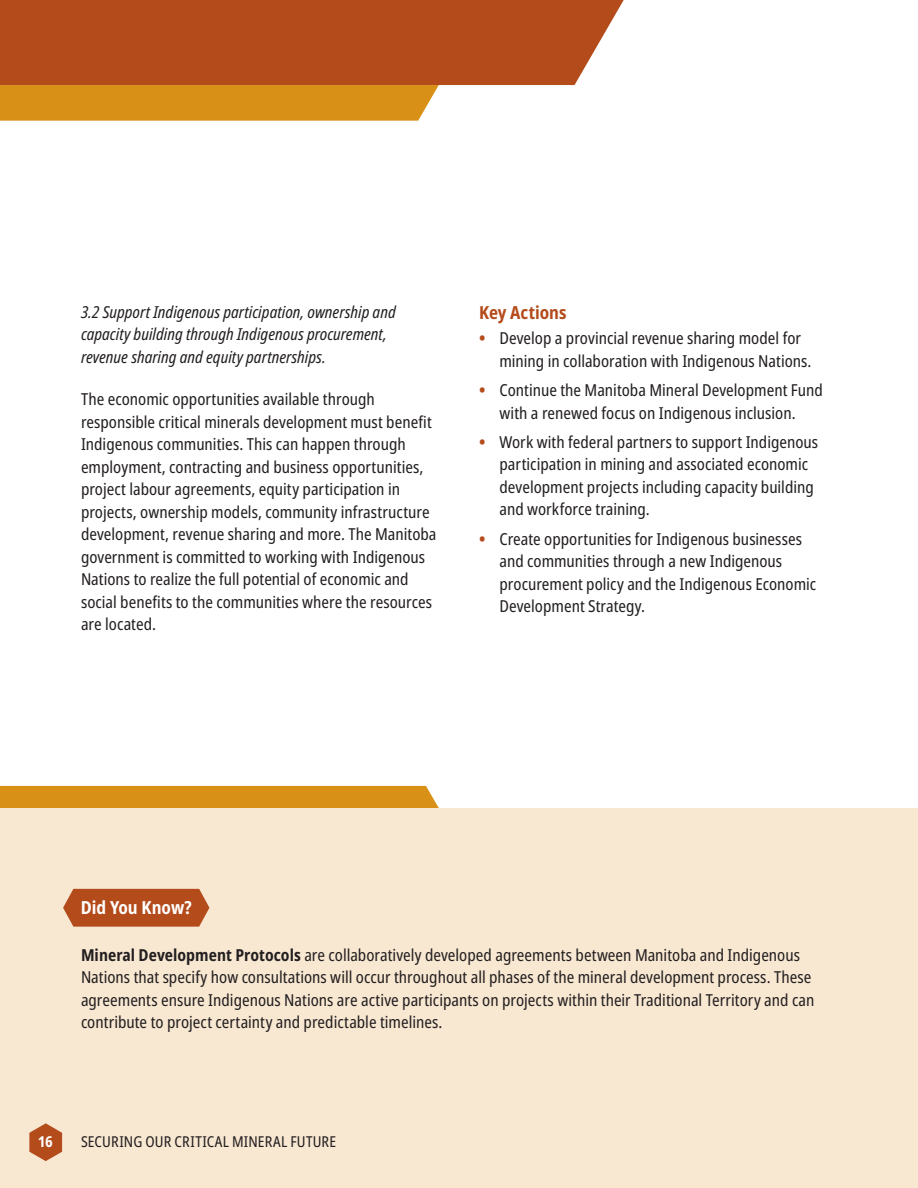
<style>
.page{position:relative;width:918px;height:1188px;background:#fff}
.page>*{position:absolute;margin:0;border:0;box-sizing:border-box;transform-origin:0 0}
.H3_-_white{font:700 condensed 18px "Noto Sans";color:#fff}
.H3{font:700 condensed 18px "Noto Sans";color:#b44b1b}
.Body{font:condensed 16.5px/22.5px "Noto Sans";color:#231f20}
.Bullets{font:condensed 16.5px/22.5px "Noto Sans";color:#231f20}
.Body-2{font:italic condensed 16.5px/22.5px "Noto Sans";color:#231f20}
.t1{font:condensed 15px "Noto Sans";letter-spacing:.01em;color:#231f20}
.t2{font:700 condensed 15px "Noto Sans";color:#fff}
.s1{font-weight:700;color:#b44b1b}
.s2{font-weight:700}
</style>
<div class="page">
<div style="left:0;top:808px;width:918px;height:380px;background:#f8e8d2"></div>
<div style="left:0;top:0;width:624px;height:85px;background:#b44b1b"></div>
<div style="left:0;top:786px;width:439px;height:22px;background:#d89016"></div>
<svg style="left:0;top:85px;width:439px;height:36px;background:#d9931e"></svg>
<svg style="left:29px;top:1123px;width:33px;height:38px"></svg>
<svg style="left:63px;top:889px;width:146px;height:38px;background:#b95729"></svg>
<p class="Body-2" style="left:81px;top:301px;width:316px">3.2 Support Indigenous participation, ownership and capacity building through Indigenous procurement, revenue sharing and equity partnerships.</p>
<p class="Body" style="left:81px;top:389px;width:357px">The economic opportunities available through responsible critical minerals development must benefit Indigenous communities. This can happen through employment, contracting and business opportunities, project labour agreements, equity participation in projects, ownership models, community infrastructure development, revenue sharing and more. The Manitoba government is committed to working with Indigenous Nations to realize the full potential of economic and social benefits to the communities where the resources are located.</p>
<h2 class="H3" style="left:479px;top:300px;width:89px">Key Actions</h2>
<p class="Bullets" style="left:500px;top:328px;width:314px;text-indent:-20px"><span class="s1">•</span> Develop a provincial revenue sharing model for mining in collaboration with Indigenous Nations.</p>
<p class="Bullets" style="left:479px;top:379px;width:345px;text-align:center"><span class="s1">•</span> Continue the Manitoba Mineral Development Fund with a renewed focus on Indigenous inclusion.</p>
<p class="Bullets" style="left:500px;top:431px;width:320px;text-indent:-20px"><span class="s1">•</span> Work with federal partners to support Indigenous participation in mining and associated economic development projects including capacity building and workforce training.</p>
<p class="Bullets" style="left:500px;top:528px;width:318px;text-indent:-20px"><span class="s1">•</span> Create opportunities for Indigenous businesses and communities through a new Indigenous procurement policy and the Indigenous Economic Development Strategy.</p>
<h2 class="H3_-_white" style="left:81px;top:895px;width:112px">Did You Know?</h2>
<p class="Body" style="left:81px;top:944px;width:735px"><span class="s2">Mineral Development Protocols</span> are collaboratively developed agreements between Manitoba and Indigenous Nations that specify how consultations will occur throughout all phases of the mineral development process. These agreements ensure Indigenous Nations are active participants on projects within their Traditional Territory and can contribute to project certainty and predictable timelines.</p>
<p class="t2" style="left:39px;top:1131px;width:16px">16</p>
<p class="t1" style="left:81px;top:1131px;width:257px">SECURING OUR CRITICAL MINERAL FUTURE</p>
</div>
